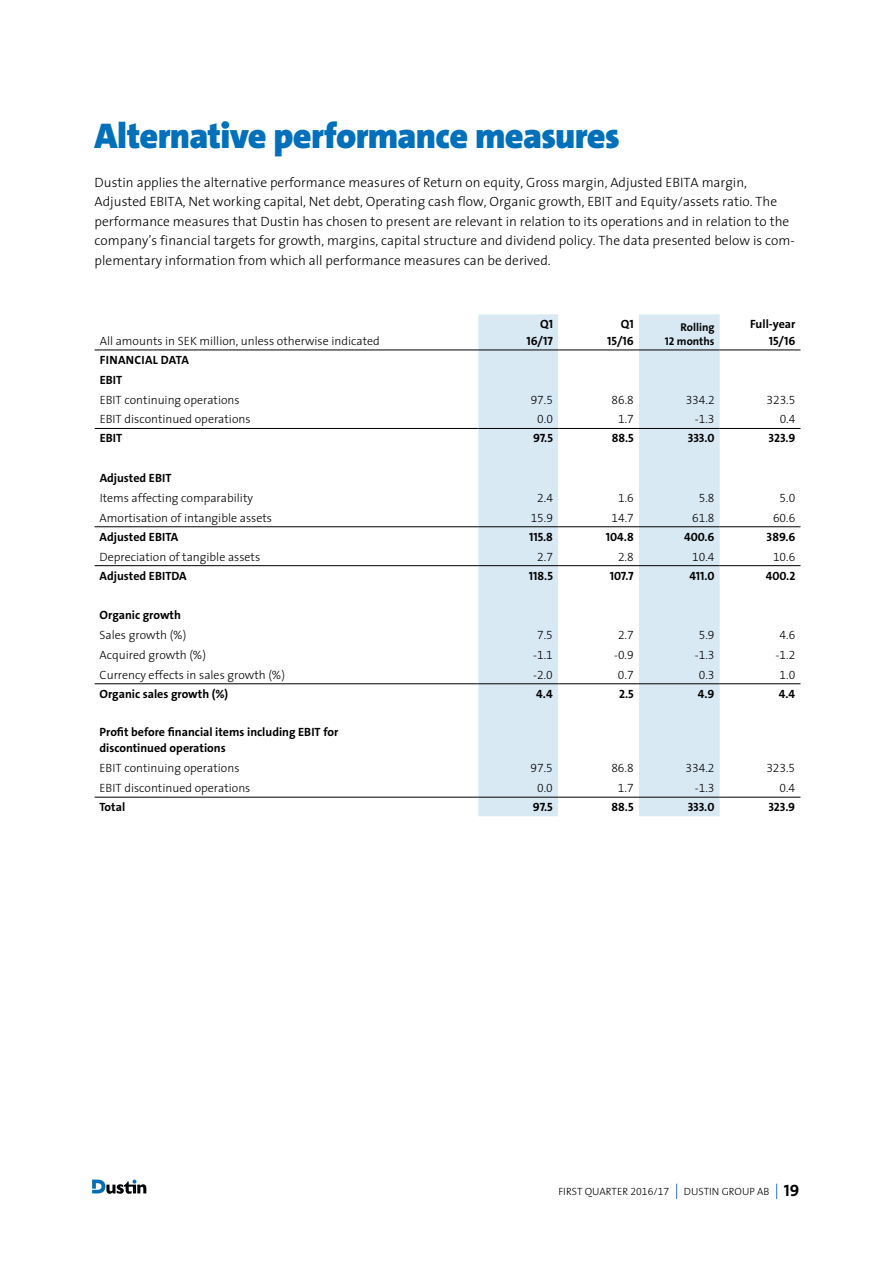
<style>
.page{position:relative;width:893px;height:1263px;background:#fff}
.page>*{position:absolute;margin:0;border:0;box-sizing:border-box;transform-origin:0 0}
.t1{font:900 36px "The Sans C4 s";letter-spacing:-.02em;color:#0070ba}
.t2{font:300 13.5px/19.5px "Hokus Pokus";color:#000}
.t3{font:300 12px "Hokus Pokus";color:#000}
.t4{font:700 12px/16.5px "The Sans C4 s";color:#000;text-align:right}
.t5{font:700 12px/19.8px "The Sans C4 s";letter-spacing:.025em;color:#000}
.t6{font:700 11.25px/13.5px "The Sans C4 s";color:#000;text-align:right}
.t7{font:300 10.5px "Hokus Pokus";color:#000}
.s1{font-family:"The Sans C4 s";font-weight:700;font-size:16.5px}
</style>
<div class="page">
<svg style="left:676px;top:1184px;width:1px;height:15px"></svg>
<svg style="left:776px;top:1184px;width:1px;height:15px"></svg>
<svg style="left:92px;top:1179px;width:54px;height:15px"></svg>
<svg style="left:478px;top:314px;width:242px;height:502px;fill:#d9e9f4"></svg>
<hr style="left:478px;top:350px;width:80px;height:1px;background:#000">
<hr style="left:558px;top:350px;width:81px;height:1px;background:#000">
<hr style="left:639px;top:350px;width:81px;height:1px;background:#000">
<hr style="left:720px;top:350px;width:80px;height:1px;background:#000">
<hr style="left:95px;top:350px;width:383px;height:1px;background:#000">
<hr style="left:95px;top:683px;width:383px;height:1px;background:#000">
<hr style="left:478px;top:683px;width:80px;height:1px;background:#000">
<hr style="left:558px;top:683px;width:81px;height:1px;background:#000">
<hr style="left:639px;top:683px;width:81px;height:1px;background:#000">
<hr style="left:720px;top:683px;width:80px;height:1px;background:#000">
<hr style="left:95px;top:565px;width:383px;height:1px;background:#000">
<hr style="left:478px;top:565px;width:80px;height:1px;background:#000">
<hr style="left:558px;top:565px;width:81px;height:1px;background:#000">
<hr style="left:639px;top:565px;width:81px;height:1px;background:#000">
<hr style="left:720px;top:565px;width:80px;height:1px;background:#000">
<hr style="left:95px;top:428px;width:383px;height:1px;background:#000">
<hr style="left:478px;top:428px;width:80px;height:1px;background:#000">
<hr style="left:558px;top:428px;width:81px;height:1px;background:#000">
<hr style="left:639px;top:428px;width:81px;height:1px;background:#000">
<hr style="left:720px;top:428px;width:80px;height:1px;background:#000">
<hr style="left:95px;top:526px;width:383px;height:1px;background:#000">
<hr style="left:478px;top:526px;width:80px;height:1px;background:#000">
<hr style="left:558px;top:526px;width:81px;height:1px;background:#000">
<hr style="left:639px;top:526px;width:81px;height:1px;background:#000">
<hr style="left:720px;top:526px;width:80px;height:1px;background:#000">
<hr style="left:95px;top:797px;width:383px;height:1px;background:#000">
<hr style="left:478px;top:797px;width:80px;height:1px;background:#000">
<hr style="left:558px;top:797px;width:81px;height:1px;background:#000">
<hr style="left:639px;top:797px;width:81px;height:1px;background:#000">
<hr style="left:720px;top:797px;width:80px;height:1px;background:#000">
<h1 class="t1" style="left:95px;top:113px;width:527px">Alternative performance measures</h1>
<p class="t2" style="left:95px;top:172px;width:702px">Dustin applies the alternative performance measures of Return on equity, Gross margin, Adjusted EBITA margin, Adjusted EBITA, Net working capital, Net debt, Operating cash flow, Organic growth, EBIT and Equity/assets ratio. The performance measures that Dustin has chosen to present are relevant in relation to its operations and in relation to the company’s financial targets for growth, margins, capital structure and dividend policy. The data presented below is com&shy;plementary information from which all performance measures can be derived.</p>
<p class="t3" style="left:100px;top:331px;width:282px">All amounts in SEK million, unless otherwise indicated</p>
<p class="t4" style="left:526px;top:316px;width:28px">Q1<br>16/17</p>
<p class="t4" style="left:607px;top:316px;width:28px">Q1<br>15/16</p>
<p class="t6" style="left:665px;top:321px;width:51px">Rolling<br>12 months</p>
<p class="t4" style="left:750px;top:316px;width:47px">Full-year<br>15/16</p>
<p class="t5" style="left:100px;top:350px;width:91px">FINANCIAL DATA<br>EBIT</p>
<p class="t3" style="left:100px;top:390px;width:141px">EBIT continuing operations</p>
<p class="t3" style="left:531px;top:390px;width:24px">97.5</p>
<p class="t3" style="left:611px;top:390px;width:24px">86.8</p>
<p class="t3" style="left:686px;top:390px;width:30px">334.2</p>
<p class="t3" style="left:766px;top:390px;width:30px">323.5</p>
<p class="t3" style="left:100px;top:409px;width:152px">EBIT discontinued operations</p>
<p class="t3" style="left:537px;top:409px;width:17px">0.0</p>
<p class="t3" style="left:618px;top:409px;width:17px">1.7</p>
<p class="t3" style="left:695px;top:409px;width:21px">-1.3</p>
<p class="t3" style="left:780px;top:409px;width:17px">0.4</p>
<p class="t4" style="left:100px;top:430px;width:24px">EBIT</p>
<p class="t4" style="left:533px;top:430px;width:21px">97.5</p>
<p class="t4" style="left:612px;top:430px;width:24px">88.5</p>
<p class="t4" style="left:688px;top:430px;width:28px">333.0</p>
<p class="t4" style="left:769px;top:430px;width:28px">323.9</p>
<p class="t4" style="left:100px;top:470px;width:73px">Adjusted EBIT</p>
<p class="t3" style="left:100px;top:488px;width:155px">Items affecting comparability</p>
<p class="t3" style="left:537px;top:488px;width:17px">2.4</p>
<p class="t3" style="left:618px;top:488px;width:17px">1.6</p>
<p class="t3" style="left:699px;top:488px;width:17px">5.8</p>
<p class="t3" style="left:780px;top:488px;width:17px">5.0</p>
<p class="t3" style="left:100px;top:508px;width:174px">Amortisation of intangible assets</p>
<p class="t3" style="left:531px;top:508px;width:24px">15.9</p>
<p class="t3" style="left:611px;top:508px;width:24px">14.7</p>
<p class="t3" style="left:692px;top:508px;width:24px">61.8</p>
<p class="t3" style="left:773px;top:508px;width:24px">60.6</p>
<p class="t4" style="left:100px;top:528px;width:80px">Adjusted EBITA</p>
<p class="t4" style="left:529px;top:528px;width:25px">115.8</p>
<p class="t4" style="left:606px;top:528px;width:29px">104.8</p>
<p class="t4" style="left:684px;top:528px;width:32px">400.6</p>
<p class="t4" style="left:767px;top:528px;width:30px">389.6</p>
<p class="t3" style="left:100px;top:546px;width:162px">Depreciation of tangible assets</p>
<p class="t3" style="left:537px;top:546px;width:17px">2.7</p>
<p class="t3" style="left:618px;top:546px;width:17px">2.8</p>
<p class="t3" style="left:692px;top:546px;width:24px">10.4</p>
<p class="t3" style="left:773px;top:546px;width:24px">10.6</p>
<p class="t4" style="left:100px;top:567px;width:88px">Adjusted EBITDA</p>
<p class="t4" style="left:529px;top:567px;width:25px">118.5</p>
<p class="t4" style="left:610px;top:567px;width:25px">107.7</p>
<p class="t4" style="left:689px;top:567px;width:27px">411.0</p>
<p class="t4" style="left:766px;top:567px;width:31px">400.2</p>
<p class="t4" style="left:100px;top:607px;width:83px">Organic growth</p>
<p class="t3" style="left:100px;top:625px;width:88px">Sales growth (%)</p>
<p class="t3" style="left:537px;top:625px;width:17px">7.5</p>
<p class="t3" style="left:618px;top:625px;width:17px">2.7</p>
<p class="t3" style="left:699px;top:625px;width:17px">5.9</p>
<p class="t3" style="left:780px;top:625px;width:17px">4.6</p>
<p class="t3" style="left:100px;top:645px;width:108px">Acquired growth (%)</p>
<p class="t3" style="left:533px;top:645px;width:21px">-1.1</p>
<p class="t3" style="left:614px;top:645px;width:21px">-0.9</p>
<p class="t3" style="left:695px;top:645px;width:21px">-1.3</p>
<p class="t3" style="left:776px;top:645px;width:21px">-1.2</p>
<p class="t3" style="left:100px;top:665px;width:187px">Currency effects in sales growth (%)</p>
<p class="t3" style="left:533px;top:665px;width:21px">-2.0</p>
<p class="t3" style="left:618px;top:665px;width:17px">0.7</p>
<p class="t3" style="left:699px;top:665px;width:17px">0.3</p>
<p class="t3" style="left:780px;top:665px;width:17px">1.0</p>
<p class="t4" style="left:100px;top:685px;width:130px">Organic sales growth (%)</p>
<p class="t4" style="left:536px;top:685px;width:18px">4.4</p>
<p class="t4" style="left:619px;top:685px;width:16px">2.5</p>
<p class="t4" style="left:698px;top:685px;width:18px">4.9</p>
<p class="t4" style="left:779px;top:685px;width:18px">4.4</p>
<p class="t4" style="left:100px;top:724px;width:240px;text-align:left">Profit before financial items including EBIT for discontinued operations</p>
<p class="t3" style="left:100px;top:758px;width:141px">EBIT continuing operations</p>
<p class="t3" style="left:531px;top:758px;width:24px">97.5</p>
<p class="t3" style="left:611px;top:758px;width:24px">86.8</p>
<p class="t3" style="left:685px;top:758px;width:30px">334.2</p>
<p class="t3" style="left:766px;top:758px;width:30px">323.5</p>
<p class="t3" style="left:100px;top:778px;width:152px">EBIT discontinued operations</p>
<p class="t3" style="left:537px;top:778px;width:17px">0.0</p>
<p class="t3" style="left:618px;top:778px;width:17px">1.7</p>
<p class="t3" style="left:695px;top:778px;width:21px">-1.3</p>
<p class="t3" style="left:779px;top:778px;width:17px">0.4</p>
<p class="t4" style="left:100px;top:799px;width:27px">Total</p>
<p class="t4" style="left:533px;top:799px;width:21px">97.5</p>
<p class="t4" style="left:612px;top:799px;width:24px">88.5</p>
<p class="t4" style="left:688px;top:799px;width:28px">333.0</p>
<p class="t4" style="left:768px;top:799px;width:28px">323.9</p>
<p class="t7" style="left:558px;top:1182px;width:113px">FIRST QUARTER 2016/17</p>
<p class="t7" style="left:684px;top:1182px;width:117px">DUSTIN GROUP AB <span class="s1">19</span></p>
</div>
